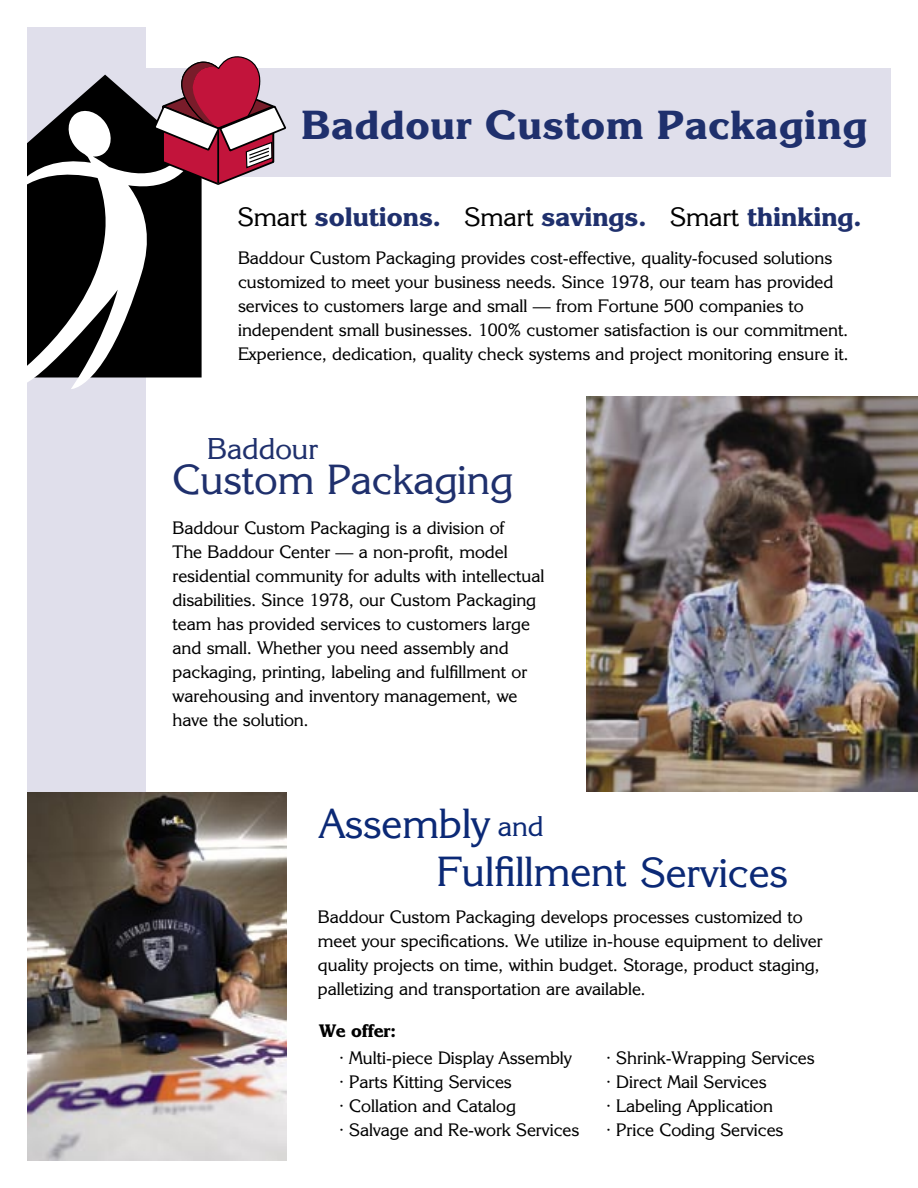
<style>
.page{position:relative;width:918px;height:1188px;background:#fff}
.page>*{position:absolute;margin:0;border:0;box-sizing:border-box;transform-origin:0 0}
.t1{font:42px "Katrina";color:#0b2976}
.t2{font:42px "Katrina";color:#1f306d}
.t3{font:700 40.5px "Katrina";letter-spacing:.02em;color:#1f306d}
.t4{font:30px "Katrina";color:#1f306d}
.t5{font:28.5px "Katrina";color:#0b2976}
.t6{font:700 26.55px "Katrina";color:#1f306d}
.t7{font:18px/24px "Katrina";color:#000}
.t8{font:700 18px "Katrina";color:#000}
.s1{font-weight:400;color:#000}
</style>
<div class="page">
<div style="left:27px;top:27px;width:119px;height:1134px;background:#e0dfeb"></div>
<div style="left:129px;top:68px;width:762px;height:108px;background:#e0dfeb"></div>
<svg style="left:81px;top:75px;width:49px;height:21px"></svg>
<svg style="left:27px;top:96px;width:175px;height:293px;fill:#000"></svg>
<svg style="left:87px;top:147px;width:11px;height:8px"></svg>
<svg style="left:152px;top:56px;width:136px;height:130px"></svg>
<img style="left:586px;top:396px;width:332px;height:396px">
<img style="left:27px;top:792px;width:259px;height:369px">
<p class="t3" style="left:302px;top:100px;width:567px">Baddour Custom Packaging</p>
<p class="t6" style="left:238px;top:200px;width:625px"><span class="s1">Smart</span> solutions. <span class="s1">Smart</span> savings. <span class="s1">Smart</span> thinking.</p>
<p class="t7" style="left:238px;top:246px;width:597px">Baddour Custom Packaging provides cost-effective, quality-focused solutions customized to meet your business needs. Since 1978, our team has provided</p>
<p class="t7" style="left:238px;top:294px;width:612px">services to customers large and small — from Fortune 500 companies to independent small businesses. 100% customer satisfaction is our commitment.<br>Experience, dedication, quality check systems and project monitoring ensure it.</p>
<p class="t4" style="left:207px;top:431px;width:113px">Baddour</p>
<p class="t2" style="left:173px;top:454px;width:342px">Custom Packaging</p>
<p class="t7" style="left:172px;top:516px;width:373px">Baddour Custom Packaging is a division of<br>The Baddour Center — a non-profit, model residential community for adults with intellectual disabilities. Since 1978, our Custom Packaging team has provided services to customers large and small. Whether you need assembly and packaging, printing, labeling and fulfillment or warehousing and inventory management, we have the solution.</p>
<p class="t1" style="left:320px;top:797px;width:172px">Assembly</p>
<p class="t1" style="left:436px;top:845px;width:353px">Fulfillment Services</p>
<p class="t7" style="left:318px;top:904px;width:506px">Baddour Custom Packaging develops processes customized to meet your specifications. We utilize in-house equipment to deliver quality projects on time, within budget. Storage, product staging, palletizing and transportation are available.</p>
<p class="t5" style="left:498px;top:809px;width:47px">and</p>
<p class="t8" style="left:320px;top:1019px;width:78px">We offer:</p>
<p class="t7" style="left:339px;top:1045px;width:234px">• Multi-piece Display Assembly</p>
<p class="t7" style="left:339px;top:1069px;width:174px">• Parts Kitting Services</p>
<p class="t7" style="left:339px;top:1093px;width:178px">• Collation and Catalog</p>
<p class="t7" style="left:339px;top:1117px;width:242px">• Salvage and Re-work Services</p>
<p class="t7" style="left:606px;top:1045px;width:210px">• Shrink-Wrapping Services</p>
<p class="t7" style="left:606px;top:1069px;width:162px">• Direct Mail Services</p>
<p class="t7" style="left:606px;top:1093px;width:168px">• Labeling Application</p>
<p class="t7" style="left:606px;top:1117px;width:179px">• Price Coding Services</p>
</div>
